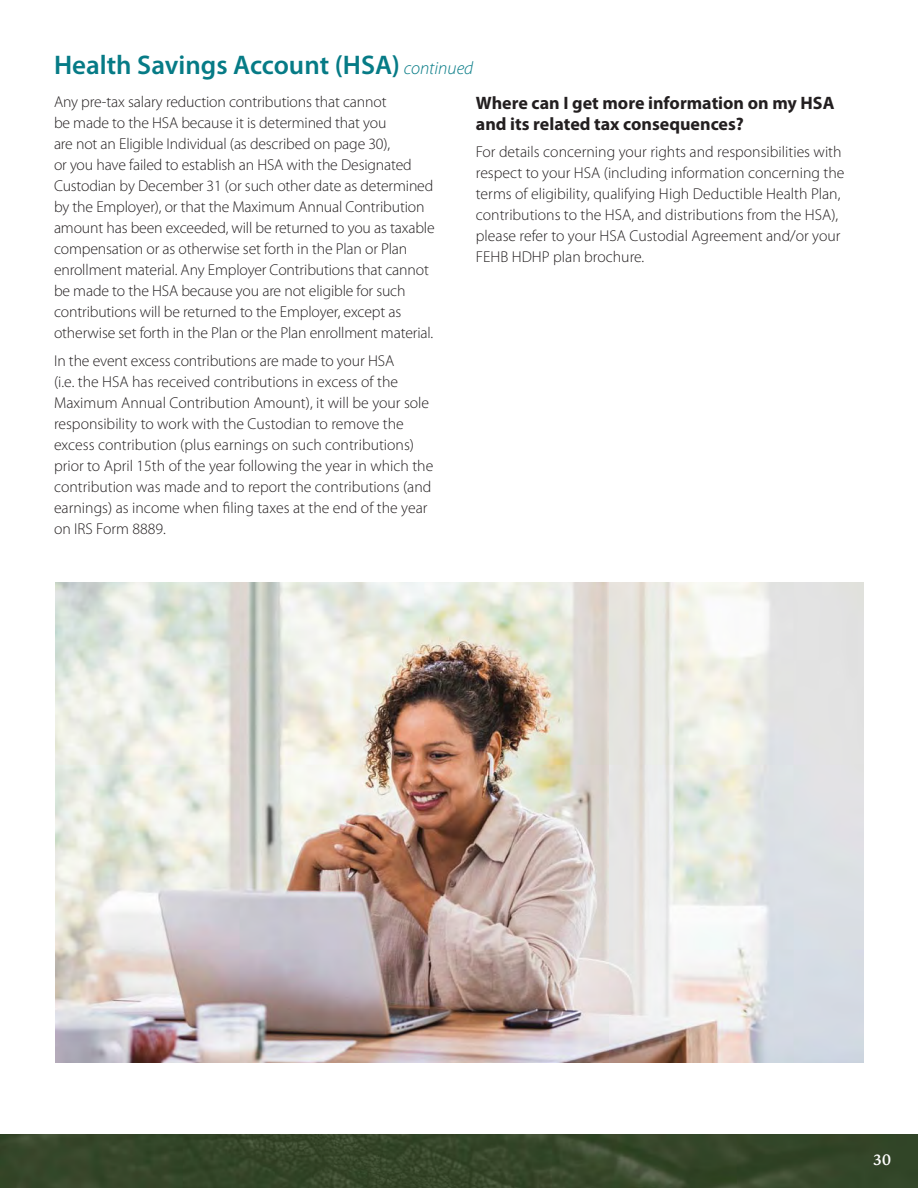
<style>
.page{position:relative;width:918px;height:1188px;background:#fff}
.page>*{position:absolute;margin:0;border:0;box-sizing:border-box;transform-origin:0 0}
.t1{font:600 27px "Myriad Pro";color:#067b86}
.t2{font:700 18px/21px "Myriad Pro";color:#231f20}
.t3{font:300 15.75px/21px "Myriad Pro";letter-spacing:-.005em;color:#231f20}
.t4{font:700 15px "Iowan Old Style";color:#fff}
.s1{font-weight:300;font-style:italic;font-size:18px}
</style>
<div class="page">
<img style="left:0;top:1134px;width:918px;height:54px">
<img style="left:56px;top:582px;width:808px;height:481px">
<h1 class="t1" style="left:54px;top:55px;width:421px">Health Savings Account (HSA) <span class="s1">continued</span></h1>
<p class="t3" style="left:54px;top:93px;width:382px">Any pre-tax salary reduction contributions that cannot<br>be made to the HSA because it is determined that you<br>are not an Eligible Individual (as described on page 30),<br>or you have failed to establish an HSA with the Designated Custodian by December 31 (or such other date as determined by the Employer), or that the Maximum Annual Contribution amount has been exceeded, will be returned to you as taxable compensation or as otherwise set forth in the Plan or Plan enrollment material. Any Employer Contributions that cannot be made to the HSA because you are not eligible for such contributions will be returned to the Employer, except as otherwise set forth in the Plan or the Plan enrollment material.</p>
<p class="t3" style="left:54px;top:351px;width:381px">In the event excess contributions are made to your HSA<br>(i.e. the HSA has received contributions in excess of the Maximum Annual Contribution Amount), it will be your sole responsibility to work with the Custodian to remove the excess contribution (plus earnings on such contributions) prior to April 15th of the year following the year in which the contribution was made and to report the contributions (and earnings) as income when filing taxes at the end of the year on IRS Form 8889.</p>
<p class="t2" style="left:476px;top:94px;width:360px">Where can I get more information on my HSA and its related tax consequences?</p>
<p class="t3" style="left:476px;top:143px;width:370px">For details concerning your rights and responsibilities with respect to your HSA (including information concerning the terms of eligibility, qualifying High Deductible Health Plan, contributions to the HSA, and distributions from the HSA), please refer to your HSA Custodial Agreement and/or your FEHB HDHP plan brochure.</p>
<p class="t4" style="left:873px;top:1150px;width:19px">30</p>
</div>
